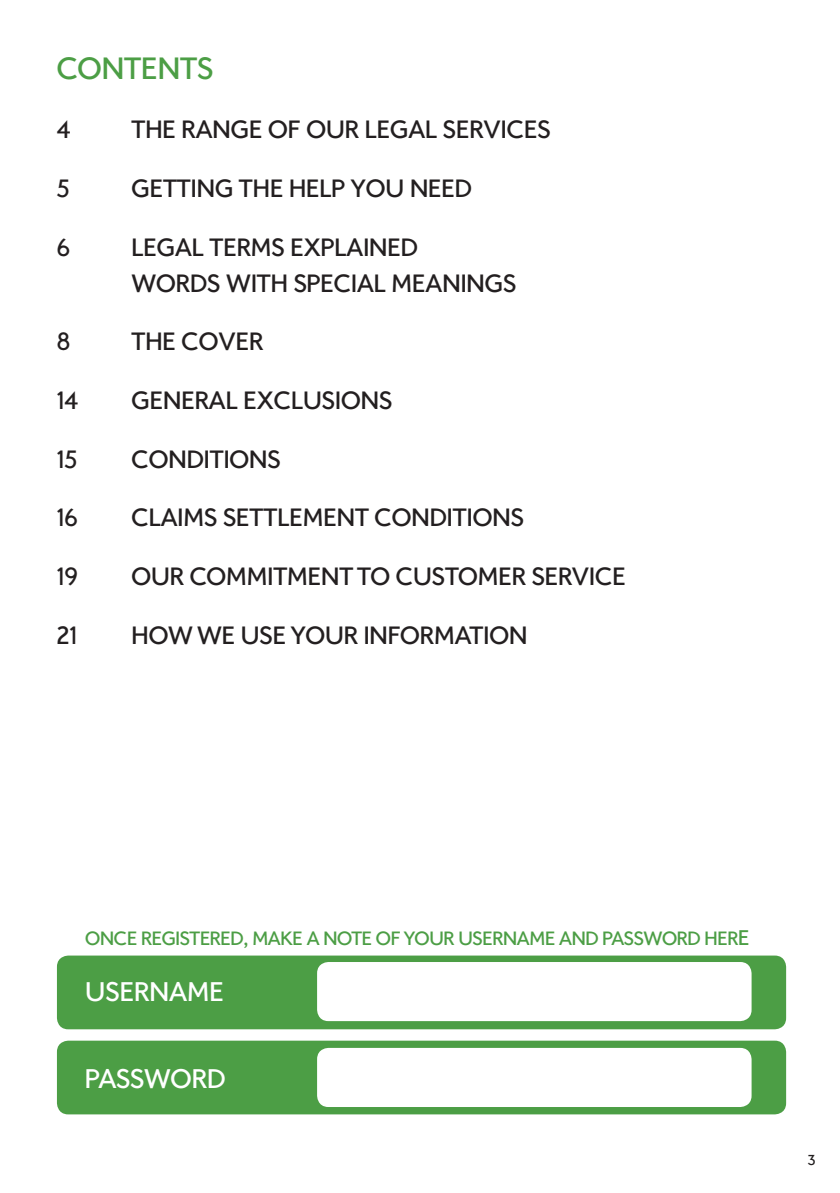
<style>
.page{position:relative;width:840px;height:1193px;background:#fff}
.page>*{position:absolute;margin:0;border:0;box-sizing:border-box;transform-origin:0 0}
.t1{font:32px "More Than Chevron";color:#4c9e45}
.t2{font:28px "More Than Chevron";color:#fff}
.t3{font:26px/36px "More Than Chevron";color:#231f20}
.t4{font:20px "More Than Chevron";letter-spacing:-.015em;color:#4c9e45}
.t5{font:15px "More Than Chevron";color:#231f20}
.s1{font-size:22px}
</style>
<div class="page">
<div style="left:57px;top:1040px;width:728px;height:74px;background:#4c9e45;border-radius:11px"></div>
<div style="left:57px;top:955px;width:728px;height:74px;background:#4c9e45;border-radius:11px"></div>
<div style="left:317px;top:961px;width:434px;height:59px;background:#fff;border-radius:11px"></div>
<div style="left:317px;top:1047px;width:434px;height:59px;background:#fff;border-radius:11px"></div>
<p class="t1" style="left:57px;top:51px;width:158px">CONTENTS</p>
<p class="t3" style="left:57px;top:112px;width:15px">4</p>
<p class="t3" style="left:131px;top:112px;width:420px">THE RANGE OF OUR LEGAL SERVICES</p>
<p class="t3" style="left:57px;top:170px;width:14px">5</p>
<p class="t3" style="left:131px;top:170px;width:342px">GETTING THE HELP YOU NEED</p>
<p class="t3" style="left:57px;top:229px;width:15px">6</p>
<p class="t3" style="left:131px;top:229px;width:386px">LEGAL TERMS EXPLAINED<br>WORDS WITH SPECIAL MEANINGS</p>
<p class="t3" style="left:57px;top:324px;width:15px">8</p>
<p class="t3" style="left:131px;top:324px;width:133px">THE COVER</p>
<p class="t3" style="left:57px;top:382px;width:23px">14</p>
<p class="t3" style="left:131px;top:382px;width:262px">GENERAL EXCLUSIONS</p>
<p class="t3" style="left:57px;top:441px;width:22px">15</p>
<p class="t3" style="left:131px;top:441px;width:151px">CONDITIONS</p>
<p class="t3" style="left:57px;top:500px;width:23px">16</p>
<p class="t3" style="left:131px;top:500px;width:394px">CLAIMS SETTLEMENT CONDITIONS</p>
<p class="t3" style="left:57px;top:558px;width:23px">19</p>
<p class="t3" style="left:131px;top:558px;width:495px">OUR COMMITMENT TO CUSTOMER SERVICE</p>
<p class="t3" style="left:57px;top:617px;width:22px">21</p>
<p class="t3" style="left:131px;top:617px;width:397px">HOW WE USE YOUR INFORMATION</p>
<p class="t4" style="left:85px;top:926px;width:665px">ONCE REGISTERED, MAKE A NOTE OF YOUR USERNAME AND PASSWORD HER<span class="s1">E</span></p>
<p class="t2" style="left:85px;top:976px;width:140px">USERNAME</p>
<p class="t2" style="left:85px;top:1062px;width:142px">PASSWORD</p>
<p class="t5" style="left:807px;top:1151px;width:9px">3</p>
</div>
